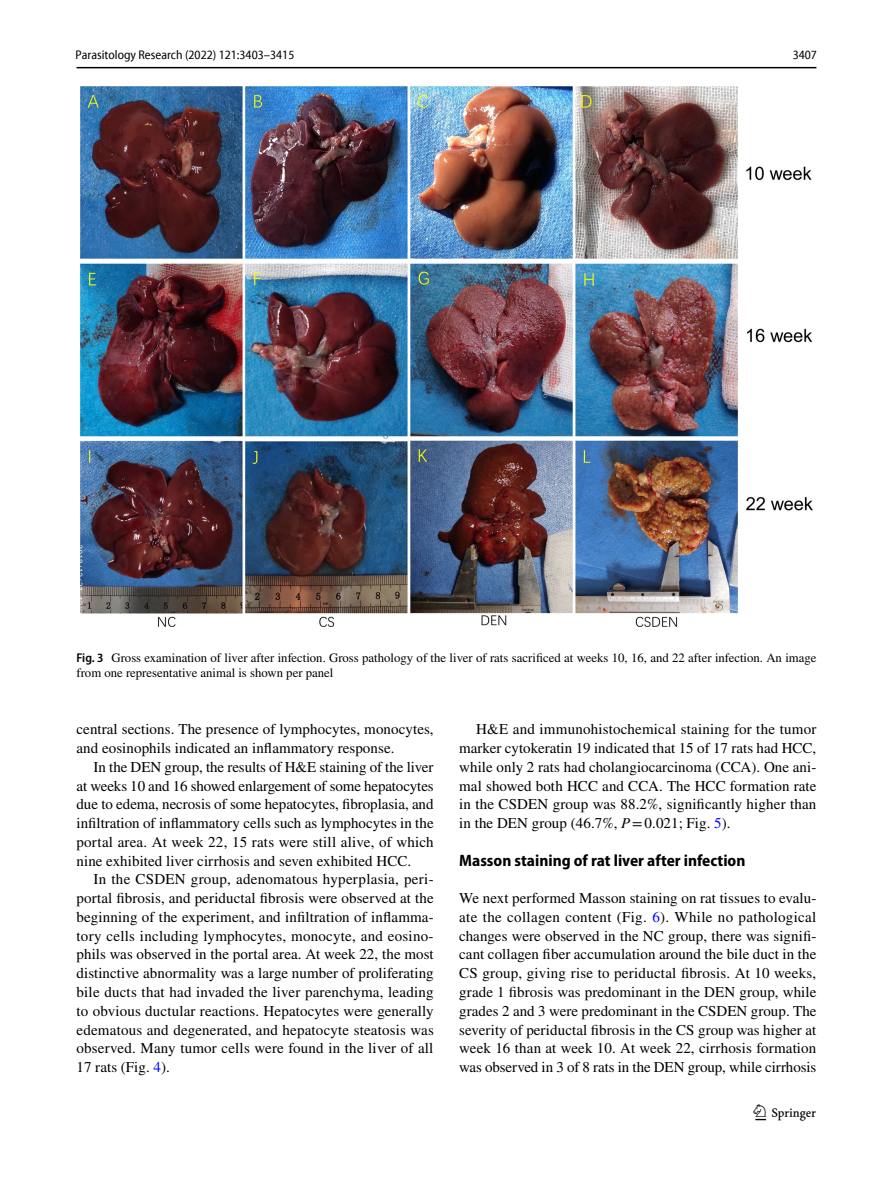
<style>
.page{position:relative;width:893px;height:1187px;background:#fff}
.page>*{position:absolute;margin:0;border:0;box-sizing:border-box;transform-origin:0 0}
.t1{font:22.5px "Springnew Regular 3";color:#000}
.t2{font:700 semi-condensed 16.5px "Myriad Pro";color:#000}
.t3{font:15px/18.8px "STIX";letter-spacing:.005em;color:#000;text-align:justify}
.t4{font:12.75px/15px "STIX";color:#000}
.t5{font:semi-condensed 12.75px "Myriad Pro Unic";color:#000}
.s1{font-family:"Myriad Pro";font-weight:600;font-stretch:semi-condensed}
.s2{color:#00f}
.s3{font-style:italic}
</style>
<div class="page">
<hr style="left:77px;top:67px;width:739px;height:1px;background:#000">
<img style="left:81px;top:87px;width:731px;height:539px">
<p class="t5" style="left:76px;top:50px;width:220px">Parasitology Research (2022) 121:3403–3415</p>
<p class="t5" style="left:793px;top:50px;width:26px">3407</p>
<p class="t4" style="left:77px;top:651px;width:741px"><span class="s1">Fig. 3</span> Gross examination of liver after infection. Gross pathology of the liver of rats sacrificed at weeks 10, 16, and 22 after infection. An image from one representative animal is shown per panel</p>
<p class="t3" style="left:77px;top:721px;width:359px">central sections. The presence of lymphocytes, monocytes, and eosinophils indicated an inflammatory response.</p>
<p class="t3" style="left:77px;top:758px;width:359px;text-indent:17px">In the DEN group, the results of H&amp;E staining of the liver at weeks 10 and 16 showed enlargement of some hepatocytes due to edema, necrosis of some hepatocytes, fibroplasia, and infiltration of inflammatory cells such as lymphocytes in the portal area. At week 22, 15 rats were still alive, of which nine exhibited liver cirrhosis and seven exhibited HCC.</p>
<p class="t3" style="left:77px;top:871px;width:359px;text-indent:17px">In the CSDEN group, adenomatous hyperplasia, peri&shy;portal fibrosis, and periductal fibrosis were observed at the beginning of the experiment, and infiltration of inflamma&shy;tory cells including lymphocytes, monocyte, and eosino&shy;phils was observed in the portal area. At week 22, the most distinctive abnormality was a large number of proliferating bile ducts that had invaded the liver parenchyma, leading to obvious ductular reactions. Hepatocytes were generally edematous and degenerated, and hepatocyte steatosis was observed. Many tumor cells were found in the liver of all 17 rats (Fig. <span class="s2">4</span>).</p>
<p class="t3" style="left:459px;top:721px;width:359px;text-indent:17px">H&amp;E and immunohistochemical staining for the tumor marker cytokeratin 19 indicated that 15 of 17 rats had HCC, while only 2 rats had cholangiocarcinoma (CCA). One ani&shy;mal showed both HCC and CCA. The HCC formation rate in the CSDEN group was 88.2%, significantly higher than in the DEN group (46.7%, <span class="s3">P</span>=0.021; Fig. <span class="s2">5</span>).</p>
<p class="t2" style="left:459px;top:850px;width:288px">Masson staining of rat liver after infection</p>
<p class="t3" style="left:459px;top:889px;width:359px">We next performed Masson staining on rat tissues to evalu&shy;ate the collagen content (Fig. <span class="s2">6</span>). While no pathological changes were observed in the NC group, there was signifi&shy;cant collagen fiber accumulation around the bile duct in the CS group, giving rise to periductal fibrosis. At 10 weeks, grade 1 fibrosis was predominant in the DEN group, while grades 2 and 3 were predominant in the CSDEN group. The severity of periductal fibrosis in the CS group was higher at week 16 than at week 10. At week 22, cirrhosis formation was observed in 3 of 8 rats in the DEN group, while cirrhosis</p>
<h1 class="t1" style="left:755px;top:1104px;width:62px">1 3</h1>
</div>
